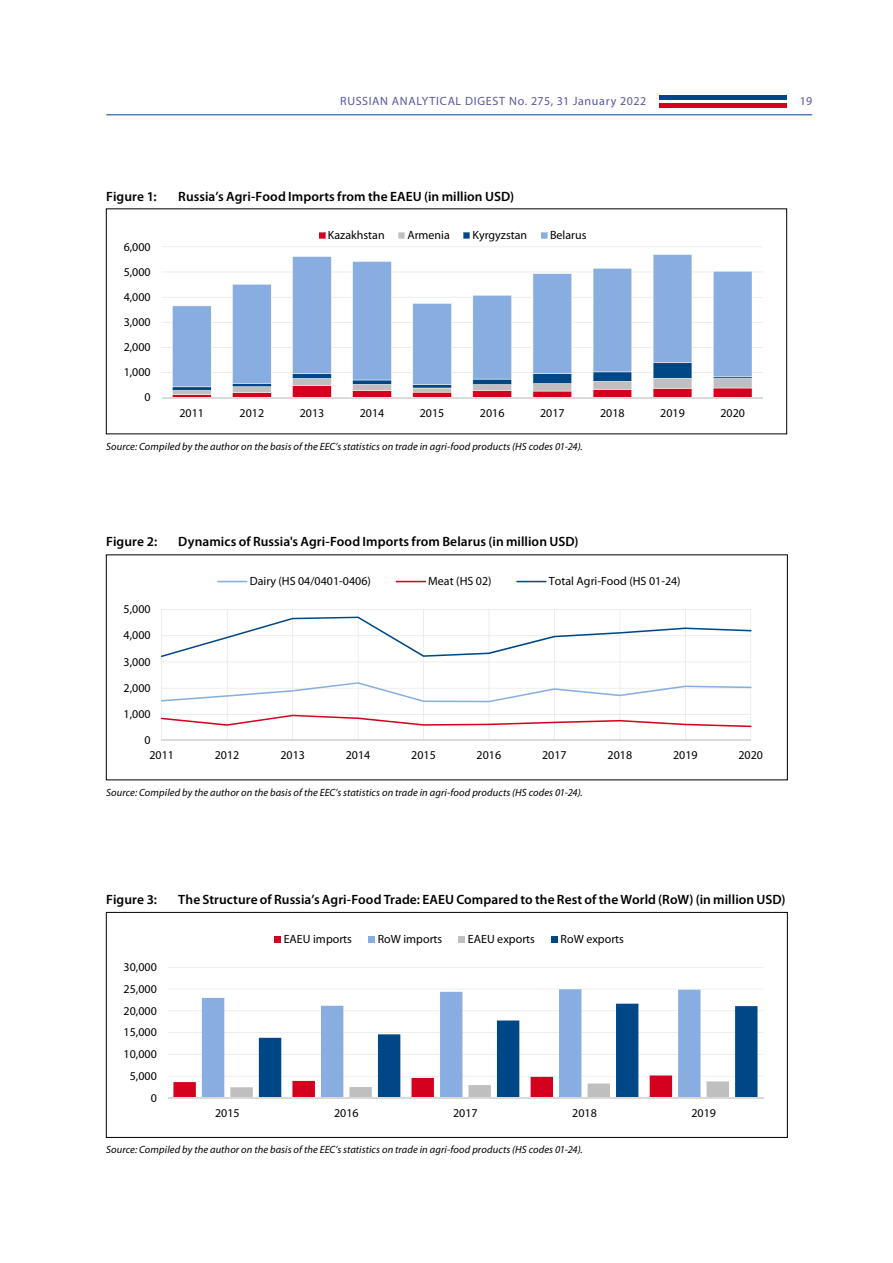
<style>
.page{position:relative;width:893px;height:1263px;background:#fff}
.page>*{position:absolute;margin:0;border:0;box-sizing:border-box;transform-origin:0 0}
.t1{font:600 13.5px "Myriad Pro";letter-spacing:.005em;color:#000}
.t2{font:12px "Myriad Pro";color:#000}
.t3{font:12px "Myriad Pro";letter-spacing:.055em;color:#56589b}
.t4{font:italic 10.5px "Myriad Pro";letter-spacing:.01em;color:#000}
</style>
<div class="page">
<div style="left:659px;top:103px;width:128px;height:5px;background:#d4001e"></div>
<hr style="left:659px;top:96px;width:128px;height:4px;background:#004688">
<hr style="left:106px;top:114px;width:706px;height:1px;background:#004688">
<hr style="left:162px;top:372px;width:601px;height:1px;background:#d9d9d9">
<hr style="left:162px;top:347px;width:601px;height:1px;background:#d9d9d9">
<hr style="left:162px;top:322px;width:601px;height:1px;background:#d9d9d9">
<hr style="left:162px;top:297px;width:601px;height:1px;background:#d9d9d9">
<hr style="left:162px;top:272px;width:601px;height:1px;background:#d9d9d9">
<hr style="left:162px;top:247px;width:601px;height:1px;background:#d9d9d9">
<svg style="left:172px;top:387px;width:580px;height:10px"></svg>
<svg style="left:172px;top:254px;width:580px;height:133px;fill:#88aee1"></svg>
<hr style="left:162px;top:397px;width:601px;height:1px;background:#d9d9d9">
<svg style="left:319px;top:232px;width:6px;height:7px"></svg>
<svg style="left:398px;top:232px;width:7px;height:7px"></svg>
<svg style="left:463px;top:232px;width:7px;height:7px"></svg>
<svg style="left:541px;top:232px;width:6px;height:7px"></svg>
<hr style="left:162px;top:714px;width:589px;height:1px;background:#d9d9d9">
<hr style="left:162px;top:662px;width:589px;height:1px;background:#d9d9d9">
<hr style="left:162px;top:609px;width:589px;height:1px;background:#d9d9d9">
<hr style="left:161px;top:610px;width:1px;height:130px;background:#d9d9d9">
<hr style="left:227px;top:610px;width:1px;height:130px;background:#d9d9d9">
<hr style="left:292px;top:610px;width:1px;height:130px;background:#d9d9d9">
<hr style="left:358px;top:610px;width:1px;height:130px;background:#d9d9d9">
<hr style="left:423px;top:610px;width:1px;height:130px;background:#d9d9d9">
<hr style="left:489px;top:610px;width:1px;height:130px;background:#d9d9d9">
<hr style="left:554px;top:610px;width:1px;height:130px;background:#d9d9d9">
<hr style="left:620px;top:610px;width:1px;height:130px;background:#d9d9d9">
<hr style="left:685px;top:610px;width:1px;height:130px;background:#d9d9d9">
<hr style="left:751px;top:610px;width:1px;height:130px;background:#d9d9d9">
<hr style="left:162px;top:740px;width:589px;height:1px;background:#d9d9d9">
<svg style="left:162px;top:682px;width:590px;height:20px"></svg>
<svg style="left:162px;top:715px;width:590px;height:12px"></svg>
<svg style="left:162px;top:617px;width:590px;height:40px"></svg>
<hr style="left:217px;top:581px;width:31px;height:1px;background:#88aee1">
<hr style="left:396px;top:581px;width:30px;height:1px;background:#d4001e">
<hr style="left:516px;top:581px;width:30px;height:1px;background:#004787">
<hr style="left:168px;top:1076px;width:595px;height:1px;background:#d9d9d9">
<hr style="left:168px;top:1054px;width:595px;height:1px;background:#d9d9d9">
<hr style="left:168px;top:1032px;width:595px;height:1px;background:#d9d9d9">
<hr style="left:168px;top:1010px;width:595px;height:1px;background:#d9d9d9">
<hr style="left:168px;top:989px;width:595px;height:1px;background:#d9d9d9">
<hr style="left:168px;top:967px;width:595px;height:1px;background:#d9d9d9">
<svg style="left:202px;top:989px;width:498px;height:86px"></svg>
<svg style="left:173px;top:1075px;width:86px;height:22px"></svg>
<svg style="left:259px;top:1004px;width:498px;height:93px"></svg>
<hr style="left:168px;top:1097px;width:595px;height:1px;background:#d9d9d9">
<svg style="left:275px;top:936px;width:6px;height:6px"></svg>
<div style="left:368px;top:936px;width:7px;height:6px;background:#88aee1"></div>
<svg style="left:459px;top:936px;width:6px;height:6px"></svg>
<div style="left:551px;top:936px;width:7px;height:6px;background:#004787"></div>
<div style="left:106px;top:912px;width:681px;height:225px;border:1px solid #000"></div>
<p class="t3" style="left:340px;top:94px;width:308px">RUSSIAN ANALYTICAL DIGEST No. 275, 31 January 2022</p>
<p class="t3" style="left:800px;top:94px;width:14px">19</p>
<p class="t1" style="left:106px;top:188px;width:52px">Figure 1:</p>
<p class="t1" style="left:178px;top:188px;width:337px">Russia’s Agri-Food Imports from the EAEU (in million USD)</p>
<p class="t2" style="left:124px;top:239px;width:29px">6,000</p>
<p class="t2" style="left:124px;top:264px;width:29px">5,000</p>
<p class="t2" style="left:124px;top:289px;width:29px">4,000</p>
<p class="t2" style="left:124px;top:314px;width:29px">3,000</p>
<p class="t2" style="left:124px;top:340px;width:29px">2,000</p>
<p class="t2" style="left:124px;top:365px;width:29px">1,000</p>
<p class="t2" style="left:145px;top:390px;width:8px">0</p>
<p class="t2" style="left:328px;top:228px;width:58px">Kazakhstan</p>
<p class="t2" style="left:407px;top:228px;width:44px">Armenia</p>
<p class="t2" style="left:472px;top:228px;width:56px">Kyrgyzstan</p>
<p class="t2" style="left:550px;top:228px;width:38px">Belarus</p>
<p class="t2" style="left:179px;top:405px;width:26px">2011</p>
<p class="t2" style="left:240px;top:405px;width:26px">2012</p>
<p class="t2" style="left:300px;top:405px;width:26px">2013</p>
<p class="t2" style="left:360px;top:405px;width:26px">2014</p>
<p class="t2" style="left:420px;top:405px;width:26px">2015</p>
<p class="t2" style="left:480px;top:405px;width:26px">2016</p>
<p class="t2" style="left:540px;top:405px;width:26px">2017</p>
<p class="t2" style="left:600px;top:405px;width:26px">2018</p>
<p class="t2" style="left:660px;top:405px;width:26px">2019</p>
<p class="t2" style="left:720px;top:405px;width:26px">2020</p>
<p class="t4" style="left:106px;top:440px;width:478px">Source: Compiled by the author on the basis of the EEC’s statistics on trade in agri-food products (HS codes 01-24).</p>
<p class="t1" style="left:106px;top:533px;width:52px">Figure 2:</p>
<p class="t1" style="left:178px;top:533px;width:402px">Dynamics of Russia's Agri-Food Imports from Belarus (in million USD)</p>
<p class="t2" style="left:124px;top:602px;width:29px">5,000</p>
<p class="t2" style="left:124px;top:628px;width:29px">4,000</p>
<p class="t2" style="left:124px;top:654px;width:29px">3,000</p>
<p class="t2" style="left:124px;top:680px;width:29px">2,000</p>
<p class="t2" style="left:124px;top:706px;width:29px">1,000</p>
<p class="t2" style="left:145px;top:732px;width:8px">0</p>
<p class="t2" style="left:250px;top:574px;width:123px">Dairy (HS 04/0401-0406)</p>
<p class="t2" style="left:428px;top:574px;width:65px">Meat (HS 02)</p>
<p class="t2" style="left:549px;top:574px;width:133px">Total Agri-Food (HS 01-24)</p>
<p class="t2" style="left:149px;top:748px;width:26px">2011</p>
<p class="t2" style="left:215px;top:748px;width:26px">2012</p>
<p class="t2" style="left:280px;top:748px;width:26px">2013</p>
<p class="t2" style="left:346px;top:748px;width:26px">2014</p>
<p class="t2" style="left:411px;top:748px;width:26px">2015</p>
<p class="t2" style="left:477px;top:748px;width:26px">2016</p>
<p class="t2" style="left:542px;top:748px;width:26px">2017</p>
<p class="t2" style="left:608px;top:748px;width:26px">2018</p>
<p class="t2" style="left:673px;top:748px;width:26px">2019</p>
<p class="t2" style="left:738px;top:748px;width:26px">2020</p>
<p class="t4" style="left:106px;top:786px;width:478px">Source: Compiled by the author on the basis of the EEC’s statistics on trade in agri-food products (HS codes 01-24).</p>
<p class="t1" style="left:106px;top:891px;width:52px">Figure 3:</p>
<p class="t1" style="left:178px;top:891px;width:609px">The Structure of Russia’s Agri-Food Trade: EAEU Compared to the Rest of the World (RoW) (in million USD)</p>
<p class="t2" style="left:124px;top:959px;width:35px">30,000</p>
<p class="t2" style="left:124px;top:981px;width:35px">25,000</p>
<p class="t2" style="left:124px;top:1003px;width:35px">20,000</p>
<p class="t2" style="left:124px;top:1025px;width:35px">15,000</p>
<p class="t2" style="left:124px;top:1046px;width:35px">10,000</p>
<p class="t2" style="left:130px;top:1068px;width:29px">5,000</p>
<p class="t2" style="left:151px;top:1090px;width:8px">0</p>
<p class="t2" style="left:284px;top:931px;width:70px">EAEU imports</p>
<p class="t2" style="left:378px;top:931px;width:66px">RoW imports</p>
<p class="t2" style="left:468px;top:931px;width:69px">EAEU exports</p>
<p class="t2" style="left:561px;top:931px;width:65px">RoW exports</p>
<p class="t2" style="left:215px;top:1105px;width:26px">2015</p>
<p class="t2" style="left:334px;top:1105px;width:26px">2016</p>
<p class="t2" style="left:453px;top:1105px;width:26px">2017</p>
<p class="t2" style="left:572px;top:1105px;width:26px">2018</p>
<p class="t2" style="left:691px;top:1105px;width:26px">2019</p>
<p class="t4" style="left:106px;top:1143px;width:478px">Source: Compiled by the author on the basis of the EEC’s statistics on trade in agri-food products (HS codes 01-24).</p>
</div>
